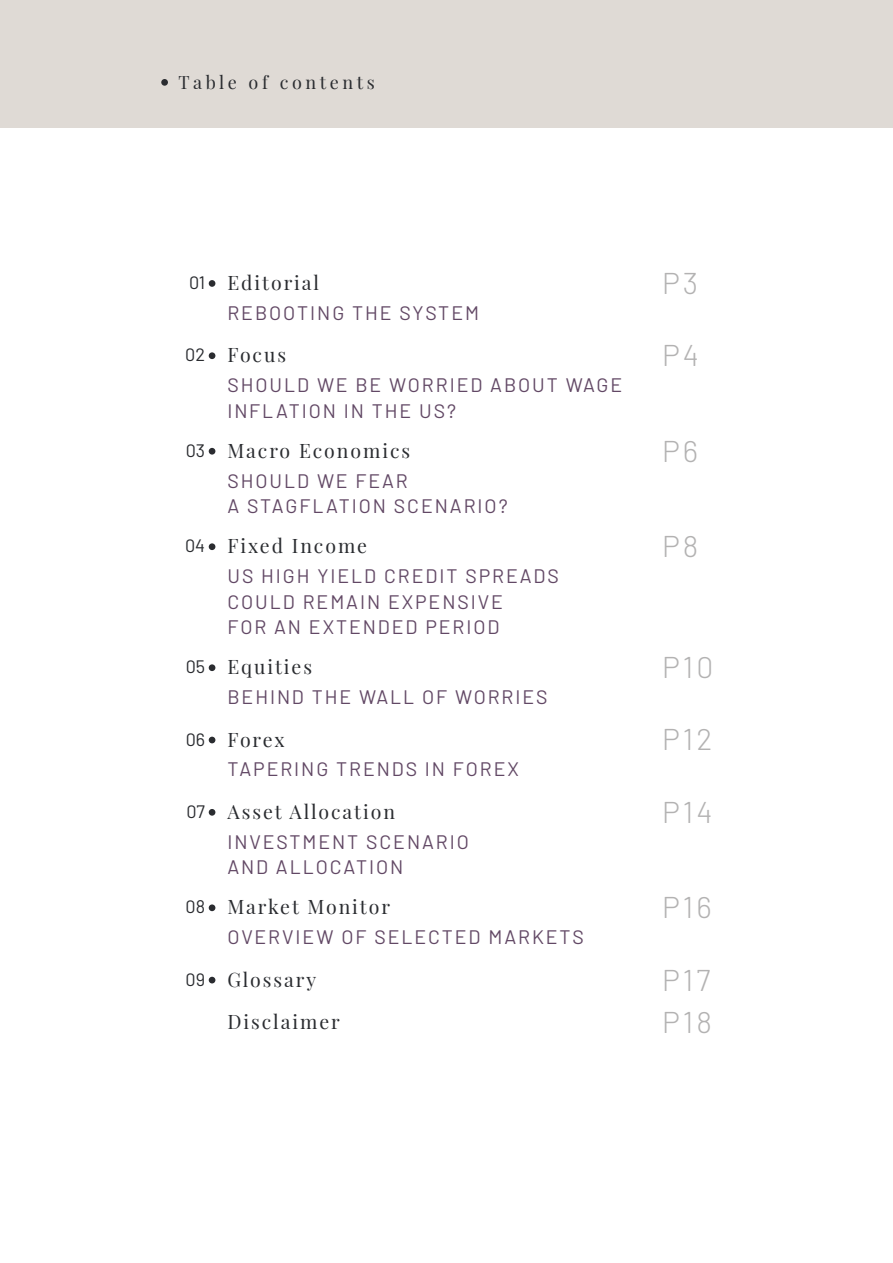
<style>
.page{position:relative;width:893px;height:1263px;background:#fff}
.page>*{position:absolute;margin:0;border:0;box-sizing:border-box;transform-origin:0 0}
.t1{font:300 30px "Barlow";letter-spacing:.1em;color:#b3b2b2}
.t2{font:19.5px/25.5px "Barlow";letter-spacing:.1em;color:#624865}
.t3{font:19.5px "Playfair Display";letter-spacing:.1em;color:#2a2c30}
.t4{font:18px "Playfair Display";letter-spacing:.2em;color:#2a2c30}
.s1{font-family:"Barlow";font-size:18px}
</style>
<div class="page">
<div style="left:209px;top:280px;width:6px;height:7px;background:#2a2c30;border-radius:50%"></div>
<div style="left:209px;top:352px;width:6px;height:7px;background:#2a2c30;border-radius:50%"></div>
<div style="left:209px;top:448px;width:6px;height:7px;background:#2a2c30;border-radius:50%"></div>
<div style="left:209px;top:543px;width:6px;height:7px;background:#2a2c30;border-radius:50%"></div>
<div style="left:209px;top:664px;width:6px;height:7px;background:#2a2c30;border-radius:50%"></div>
<svg style="left:209px;top:737px;width:6px;height:6px"></svg>
<div style="left:209px;top:809px;width:6px;height:7px;background:#2a2c30;border-radius:50%"></div>
<div style="left:209px;top:904px;width:6px;height:7px;background:#2a2c30;border-radius:50%"></div>
<svg style="left:209px;top:977px;width:6px;height:6px"></svg>
<div style="left:0;top:0;width:893px;height:128px;background:#dfdad5"></div>
<div style="left:161px;top:79px;width:7px;height:7px;background:#2a2c30;border-radius:50%"></div>
<p class="t4" style="left:179px;top:68px;width:198px">Table of contents</p>
<p class="t3" style="left:189px;top:267px;width:132px"><span class="s1">01</span> Editorial</p>
<p class="t2" style="left:227px;top:299px;width:253px">REBOOTING THE SYSTEM</p>
<p class="t3" style="left:185px;top:340px;width:102px"><span class="s1">02</span> Focus</p>
<p class="t2" style="left:227px;top:371px;width:396px">SHOULD WE BE WORRIED ABOUT WAGE<br>INFLATION IN THE US?</p>
<p class="t3" style="left:186px;top:435px;width:226px"><span class="s1">03</span> Macro Economics</p>
<p class="t2" style="left:227px;top:466px;width:282px">SHOULD WE FEAR<br>A STAGFLATION SCENARIO?</p>
<p class="t3" style="left:185px;top:531px;width:184px"><span class="s1">04</span> Fixed Income</p>
<p class="t2" style="left:227px;top:562px;width:333px">US HIGH YIELD CREDIT SPREADS<br>COULD REMAIN EXPENSIVE<br>FOR AN EXTENDED PERIOD</p>
<p class="t3" style="left:186px;top:652px;width:128px"><span class="s1">05</span> Equities</p>
<p class="t2" style="left:227px;top:683px;width:322px">BEHIND THE WALL OF WORRIES</p>
<p class="t3" style="left:186px;top:724px;width:100px"><span class="s1">06</span> Forex</p>
<p class="t2" style="left:227px;top:755px;width:293px">TAPERING TRENDS IN FOREX</p>
<p class="t3" style="left:186px;top:796px;width:210px"><span class="s1">07</span> Asset Allocation</p>
<p class="t2" style="left:227px;top:827px;width:243px">INVESTMENT SCENARIO<br>AND ALLOCATION</p>
<p class="t3" style="left:186px;top:892px;width:206px"><span class="s1">08</span> Market Monitor</p>
<p class="t2" style="left:227px;top:923px;width:358px">OVERVIEW OF SELECTED MARKETS</p>
<h1 class="t1" style="left:662px;top:261px;width:37px">P3</h1>
<h1 class="t1" style="left:662px;top:334px;width:38px">P4</h1>
<h1 class="t1" style="left:662px;top:429px;width:37px">P6</h1>
<h1 class="t1" style="left:662px;top:525px;width:38px">P8</h1>
<h1 class="t1" style="left:662px;top:646px;width:53px">P10</h1>
<h1 class="t1" style="left:662px;top:718px;width:52px">P12</h1>
<h1 class="t1" style="left:662px;top:790px;width:52px">P14</h1>
<h1 class="t1" style="left:662px;top:886px;width:51px">P16</h1>
<p class="t3" style="left:186px;top:964px;width:132px"><span class="s1">09</span> Glossary</p>
<h1 class="t1" style="left:662px;top:958px;width:50px">P17</h1>
<p class="t3" style="left:227px;top:1006px;width:114px">Disclaimer</p>
<h1 class="t1" style="left:662px;top:1000px;width:51px">P18</h1>
</div>
